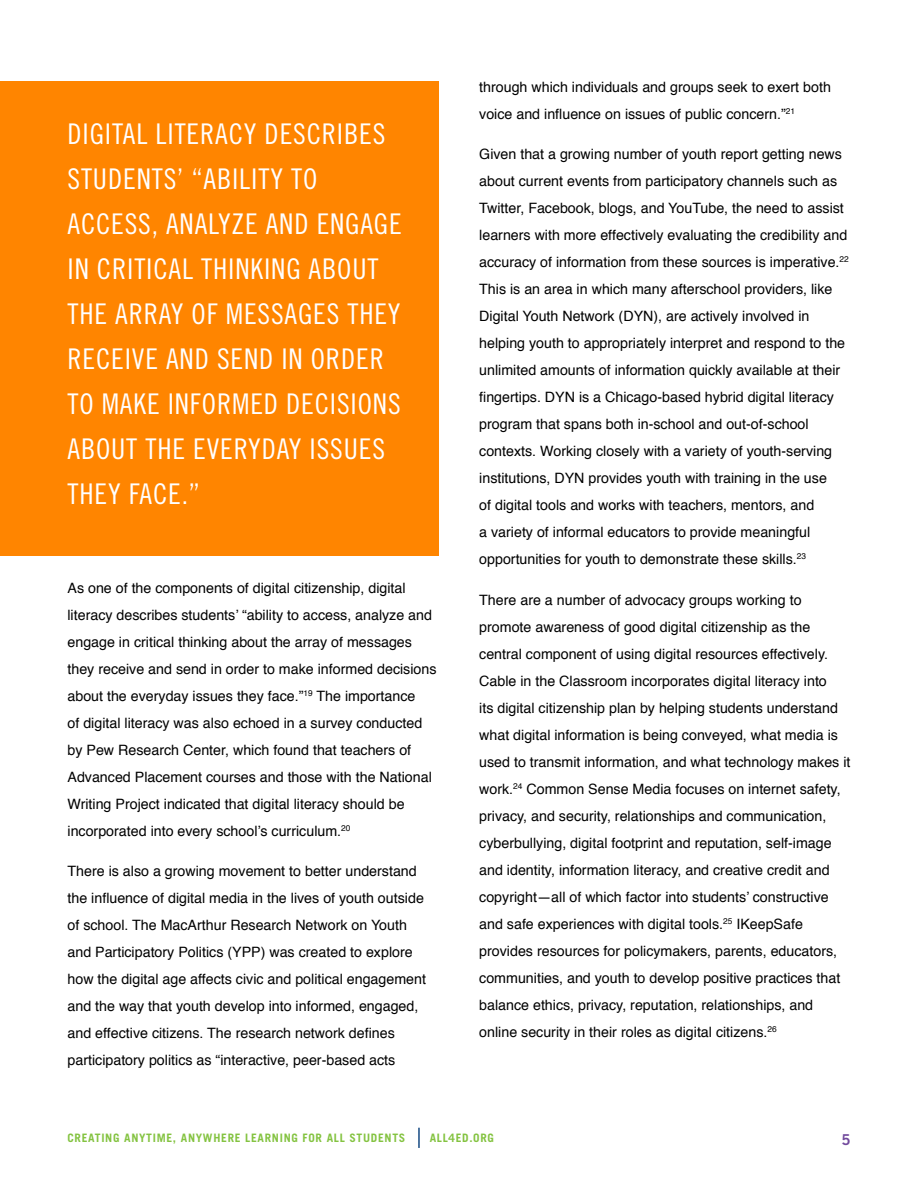
<style>
.page{position:relative;width:918px;height:1188px;background:#fff}
.page>*{position:absolute;margin:0;border:0;box-sizing:border-box;transform-origin:0 0}
.t1{font:28.5px/45px "Trade Gothic Cond Eighteen";letter-spacing:.03em;color:#fff}
.t2{font:15px "Trade Gothic Bold Two";color:#724a9d}
.t3{font:14.25px/27px "Helvetica";color:#000}
.t4{font:700 11.7px "Trade Gothic";letter-spacing:.06em;color:#84c341}
</style>
<div class="page">
<hr style="left:418px;top:1128px;width:2px;height:20px;background:#154a83">
<div style="left:0;top:81px;width:439px;height:474px;background:#ff8500"></div>
<h1 class="t1" style="left:68px;top:111px;width:336px">DIGITAL LITERACY DESCRIBES<br>STUDENTS’ “ABILITY TO<br>ACCESS, ANALYZE AND ENGAGE<br>IN CRITICAL THINKING ABOUT<br>THE ARRAY OF MESSAGES THEY<br>RECEIVE AND SEND IN ORDER<br>TO MAKE INFORMED DECISIONS<br>ABOUT THE EVERYDAY ISSUES<br>THEY FACE.”</h1>
<p class="t3" style="left:68px;top:575px;width:371px">As one of the components of digital citizenship, digital literacy describes students’ “ability to access, analyze and engage in critical thinking about the array of messages they receive and send in order to make informed decisions about the everyday issues they face.”<sup>19</sup> The importance<br>of digital literacy was also echoed in a survey conducted by Pew Research Center, which found that teachers of Advanced Placement courses and those with the National Writing Project indicated that digital literacy should be incorporated into every school’s curriculum.<sup>20</sup></p>
<p class="t3" style="left:68px;top:858px;width:360px">There is also a growing movement to better understand the influence of digital media in the lives of youth outside of school. The MacArthur Research Network on Youth and Participatory Politics (YPP) was created to explore how the digital age affects civic and political engagement and the way that youth develop into informed, engaged, and effective citizens. The research network defines participatory politics as “interactive, peer-based acts</p>
<p class="t3" style="left:479px;top:74px;width:353px">through which individuals and groups seek to exert both voice and influence on issues of public concern.”<sup>21</sup></p>
<p class="t3" style="left:479px;top:141px;width:371px">Given that a growing number of youth report getting news about current events from participatory channels such as Twitter, Facebook, blogs, and YouTube, the need to assist learners with more effectively evaluating the credibility and accuracy of information from these sources is imperative.<sup>22<br></sup>This is an area in which many afterschool providers, like Digital Youth Network (DYN), are actively involved in helping youth to appropriately interpret and respond to the unlimited amounts of information quickly available at their fingertips. DYN is a Chicago-based hybrid digital literacy program that spans both in-school and out-of-school contexts. Working closely with a variety of youth-serving institutions, DYN provides youth with training in the use<br>of digital tools and works with teachers, mentors, and<br>a variety of informal educators to provide meaningful opportunities for youth to demonstrate these skills.<sup>23</sup></p>
<p class="t3" style="left:479px;top:587px;width:373px">There are a number of advocacy groups working to promote awareness of good digital citizenship as the central component of using digital resources effectively.<br>Cable in the Classroom incorporates digital literacy into<br>its digital citizenship plan by helping students understand what digital information is being conveyed, what media is used to transmit information, and what technology makes it work.<sup>24</sup> Common Sense Media focuses on internet safety, privacy, and security, relationships and communication, cyberbullying, digital footprint and reputation, self-image and identity, information literacy, and creative credit and copyright—all of which factor into students’ constructive and safe experiences with digital tools.<sup>25</sup> IKeepSafe provides resources for policymakers, parents, educators, communities, and youth to develop positive practices that balance ethics, privacy, reputation, relationships, and online security in their roles as digital citizens.<sup>26</sup></p>
<p class="t4" style="left:68px;top:1130px;width:339px">CREATING ANYTIME, ANYWHERE LEARNING FOR ALL STUDENTS</p>
<p class="t4" style="left:430px;top:1130px;width:66px">ALL4ED.ORG</p>
<p class="t2" style="left:841px;top:1130px;width:11px">5</p>
</div>
